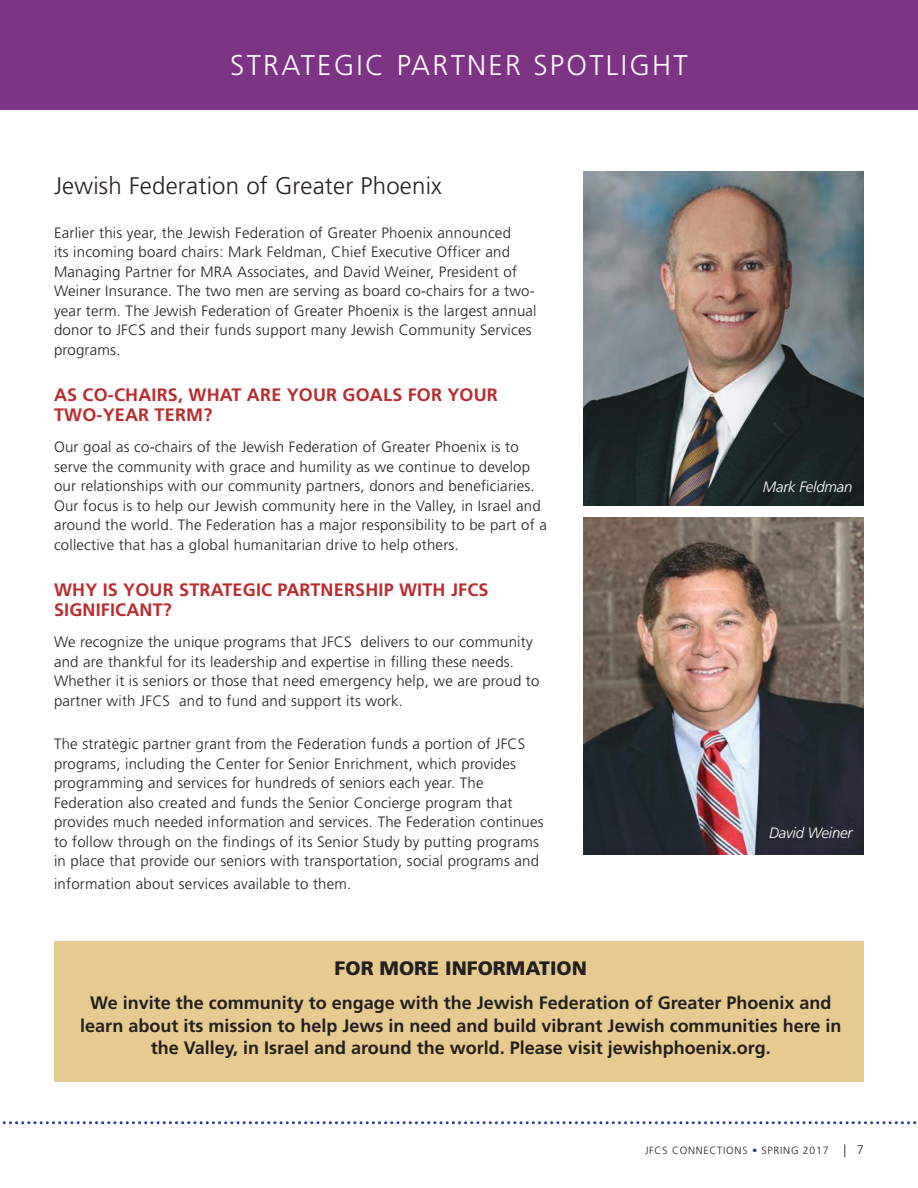
<style>
.page{position:relative;width:918px;height:1188px;background:#fff}
.page>*{position:absolute;margin:0;border:0;box-sizing:border-box;transform-origin:0 0}
.t1{font:300 28.5px "Frutiger";letter-spacing:.08em;color:#fff}
.t2{font:300 24px "Frutiger";letter-spacing:.01em;color:#241f1f}
.t3{font:900 19.5px "Frutiger";color:#241f1f}
.t4{font:700 18px/22.5px "Frutiger";color:#241f1f;text-align:center}
.t5{font:700 18px/19.5px "Frutiger";letter-spacing:.01em;color:#ba2b2f}
.t6{font:300 15px/19.5px "Frutiger";letter-spacing:.015em;color:#241f1f}
.t7{font:italic 300 15px "Frutiger";letter-spacing:-.01em;color:#fff}
.t8{font:300 10.5px "Frutiger";letter-spacing:.07em;color:#241f1f}
.s1{color:#2a428d}
.s2{font-size:12.75px}
</style>
<div class="page">
<div style="left:54px;top:941px;width:810px;height:141px;background:#e6cb91"></div>
<div style="left:0;top:0;width:918px;height:110px;background:#7d3485"></div>
<img style="left:583px;top:517px;width:281px;height:338px">
<img style="left:583px;top:171px;width:281px;height:335px">
<svg style="left:2px;top:1121px;width:915px;height:3px"></svg>
<h1 class="t1" style="left:230px;top:49px;width:459px">STRATEGIC PARTNER SPOTLIGHT</h1>
<h2 class="t2" style="left:54px;top:173px;width:389px">Jewish Federation of Greater Phoenix</h2>
<p class="t6" style="left:54px;top:223px;width:484px">Earlier this year, the Jewish Federation of Greater Phoenix announced<br>its incoming board chairs: Mark Feldman, Chief Executive Officer and Managing Partner for MRA Associates, and David Weiner, President of Weiner Insurance. The two men are serving as board co-chairs for a two&shy;year term. The Jewish Federation of Greater Phoenix is the largest annual donor to JFCS and their funds support many Jewish Community Services programs.</p>
<p class="t5" style="left:54px;top:385px;width:445px">AS CO-CHAIRS, WHAT ARE YOUR GOALS FOR YOUR<br>TWO-YEAR TERM?</p>
<p class="t6" style="left:54px;top:438px;width:494px">Our goal as co-chairs of the Jewish Federation of Greater Phoenix is to serve the community with grace and humility as we continue to develop our relationships with our community partners, donors and beneficiaries.<br>Our focus is to help our Jewish community here in the Valley, in Israel and around the world. The Federation has a major responsibility to be part of a collective that has a global humanitarian drive to help others.</p>
<p class="t5" style="left:54px;top:580px;width:436px">WHY IS YOUR STRATEGIC PARTNERSHIP WITH JFCS<br>SIGNIFICANT?</p>
<p class="t6" style="left:54px;top:633px;width:487px">We recognize the unique programs that JFCS delivers to our community and are thankful for its leadership and expertise in filling these needs.<br>Whether it is seniors or those that need emergency help, we are proud to partner with JFCS and to fund and support its work.</p>
<p class="t6" style="left:54px;top:735px;width:491px">The strategic partner grant from the Federation funds a portion of JFCS programs, including the Center for Senior Enrichment, which provides programming and services for hundreds of seniors each year. The Federation also created and funds the Senior Concierge program that provides much needed information and services. The Federation continues to follow through on the findings of its Senior Study by putting programs in place that provide our seniors with transportation, social programs and</p>
<p class="t6" style="left:54px;top:874px;width:299px">information about services available to them.</p>
<p class="t7" style="left:763px;top:478px;width:91px">Mark Feldman</p>
<p class="t7" style="left:769px;top:824px;width:85px">David Weiner</p>
<h3 class="t3" style="left:335px;top:956px;width:254px">FOR MORE INFORMATION</h3>
<p class="t4" style="left:80px;top:992px;width:763px">We invite the community to engage with the Jewish Federation of Greater Phoenix and learn about its mission to help Jews in need and build vibrant Jewish communities here in the Valley, in Israel and around the world. Please visit jewishphoenix.org.</p>
<p class="t8" style="left:645px;top:1144px;width:220px">JFCS CONNECTIONS <span class="s1">•</span> SPRING 2017 <span class="s2">| 7</span></p>
</div>
